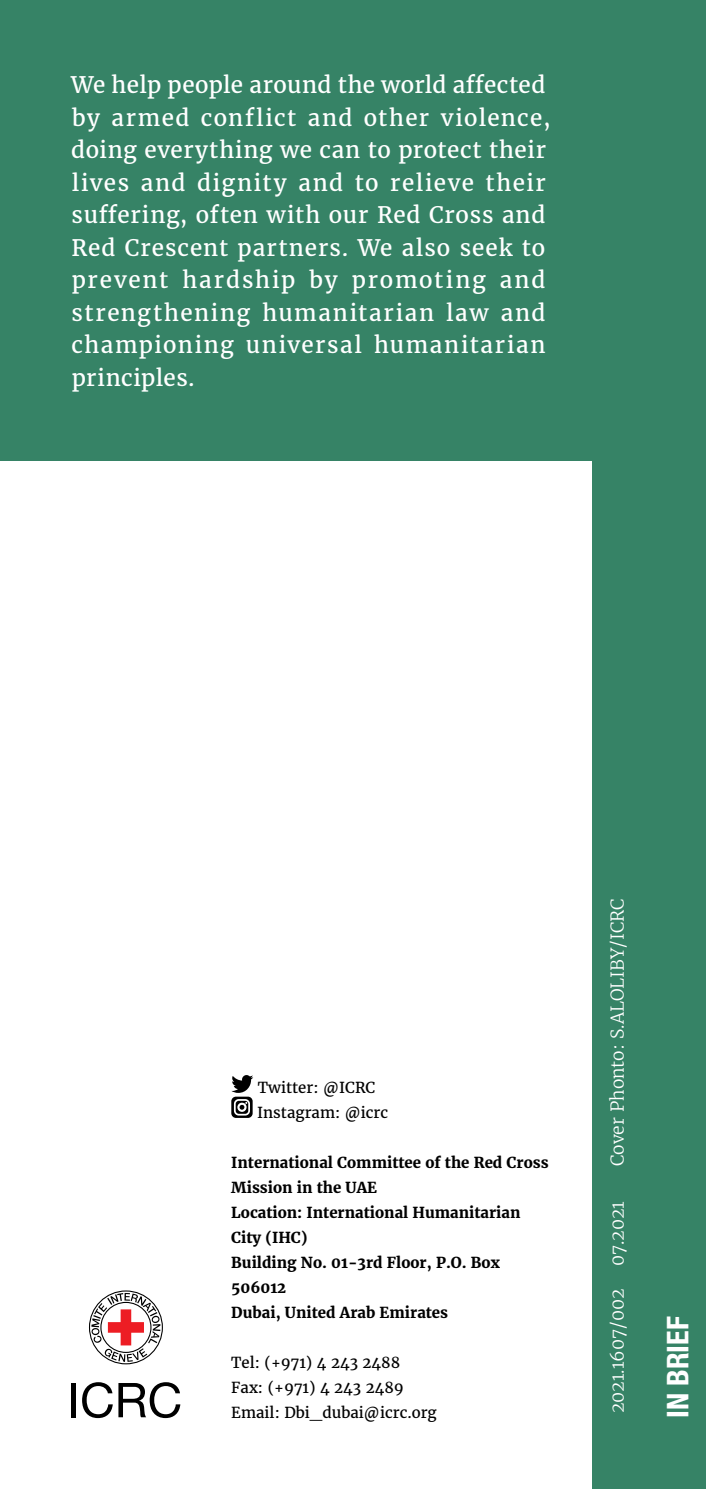
<style>
.page{position:relative;width:706px;height:1489px;background:#fff}
.page>*{position:absolute;margin:0;border:0;box-sizing:border-box;transform-origin:0 0}
.t1{font:700 condensed 30px "Helvetica Neue LT Std";color:#fff}
.t2{font:22.5px/32.5px "Merriweather";letter-spacing:.055em;color:#fff}
.t3{font:22.5px/32.5px "Merriweather";letter-spacing:.025em;color:#fff;text-align:right}
.t4{font:22.5px "Merriweather";letter-spacing:.075em;color:#fff}
.t5{font:22.5px "Merriweather";letter-spacing:.035em;color:#fff}
.t6{font:22.5px "Merriweather";letter-spacing:.085em;color:#fff}
.t7{font:300 17.5px "Merriweather";color:#fff}
.t8{font:700 15px/25px "Merriweather";color:#000}
.t9{font:15px/25px "Merriweather";color:#000}
</style>
<div class="page">
<div style="left:0;top:0;width:655px;height:461px;background:#368366"></div>
<div style="left:89px;top:1290px;width:74px;height:74px;border:1px solid #000;border-radius:50%"></div>
<svg style="left:91px;top:1292px;width:69px;height:69px"></svg>
<div style="left:71px;top:1382px;width:5px;height:35px;background:#000"></div>
<svg style="left:82px;top:1382px;width:98px;height:35px"></svg>
<svg style="left:231px;top:1075px;width:22px;height:17px"></svg>
<svg style="left:231px;top:1096px;width:21px;height:21px"></svg>
<div style="left:234px;top:1098px;width:16px;height:17px;border:2px solid #fff;border-radius:4px"></div>
<div style="left:237px;top:1102px;width:9px;height:9px;border:2px solid #fff;border-radius:50%"></div>
<div style="left:592px;top:0;width:113px;height:1488px;background:#368366"></div>
<h2 class="t3" style="left:71px;top:68px;width:480px">We help people around the world affected violence,</h2>
<h2 class="t2" style="left:201px;top:101px;width:97px">conflict</h2>
<h2 class="t2" style="left:72px;top:101px;width:29px">by</h2>
<h2 class="t3" style="left:71px;top:133px;width:476px">doing everything we can to protect their</h2>
<h2 class="t2" style="left:485px;top:166px;width:62px">their</h2>
<h2 class="t2" style="left:111px;top:101px;width:79px">armed</h2>
<h2 class="t2" style="left:307px;top:101px;width:46px">and</h2>
<h2 class="t2" style="left:363px;top:101px;width:67px">other</h2>
<h2 class="t2" style="left:72px;top:166px;width:59px">lives</h2>
<h2 class="t5" style="left:72px;top:200px;width:475px">suffering, often with our Red Cross and</h2>
<h2 class="t2" style="left:71px;top:231px;width:475px">Red Crescent partners. We also seek to</h2>
<h2 class="t2" style="left:499px;top:263px;width:47px">and</h2>
<h2 class="t2" style="left:141px;top:166px;width:46px">and</h2>
<h2 class="t4" style="left:197px;top:167px;width:91px">dignity</h2>
<h2 class="t2" style="left:298px;top:166px;width:46px">and</h2>
<h2 class="t2" style="left:390px;top:166px;width:85px">relieve</h2>
<h2 class="t2" style="left:354px;top:166px;width:25px">to</h2>
<h2 class="t6" style="left:182px;top:265px;width:114px">hardship</h2>
<h2 class="t2" style="left:309px;top:263px;width:30px">by</h2>
<h2 class="t4" style="left:351px;top:265px;width:135px">promoting</h2>
<h2 class="t4" style="left:72px;top:265px;width:98px">prevent</h2>
<h2 class="t2" style="left:72px;top:296px;width:180px">strengthening</h2>
<h2 class="t4" style="left:262px;top:297px;width:173px">humanitarian</h2>
<h2 class="t2" style="left:446px;top:296px;width:44px">law</h2>
<h2 class="t2" style="left:500px;top:296px;width:46px">and</h2>
<h2 class="t2" style="left:71px;top:328px;width:164px">championing principles.</h2>
<h2 class="t2" style="left:246px;top:328px;width:118px">universal</h2>
<h2 class="t4" style="left:374px;top:330px;width:173px">humanitarian</h2>
<p class="t9" style="left:257px;top:1074px;width:132px">Twitter: @ICRC<br>Instagram: @icrc</p>
<p class="t8" style="left:231px;top:1149px;width:318px">International Committee of the Red Cross<br>Mission in the UAE<br>Location: International Humanitarian<br>City (IHC(<br>Building No. 01-3rd Floor P, O. . Box<br>506012<br>Dubai, United Arab Emirates</p>
<p class="t9" style="left:231px;top:1349px;width:207px">Tel ): +971 4( 243 2488<br>Fax ): +971 4( 243 2489<br>Email: Dbi_dubai@icrc.org</p>
<p class="t7" style="left:605px;top:1166px;width:269px;rotate:-90deg">Cover Phonto .S: ALOLIBY/ICRC</p>
<p class="t7" style="left:605px;top:1266px;width:66px;rotate:-90deg">07.2021</p>
<p class="t7" style="left:605px;top:1412px;width:126px;rotate:-90deg">2021.1607/002</p>
<h1 class="t1" style="left:659px;top:1417px;width:103px;rotate:-90deg">IN BRIEF</h1>
</div>
